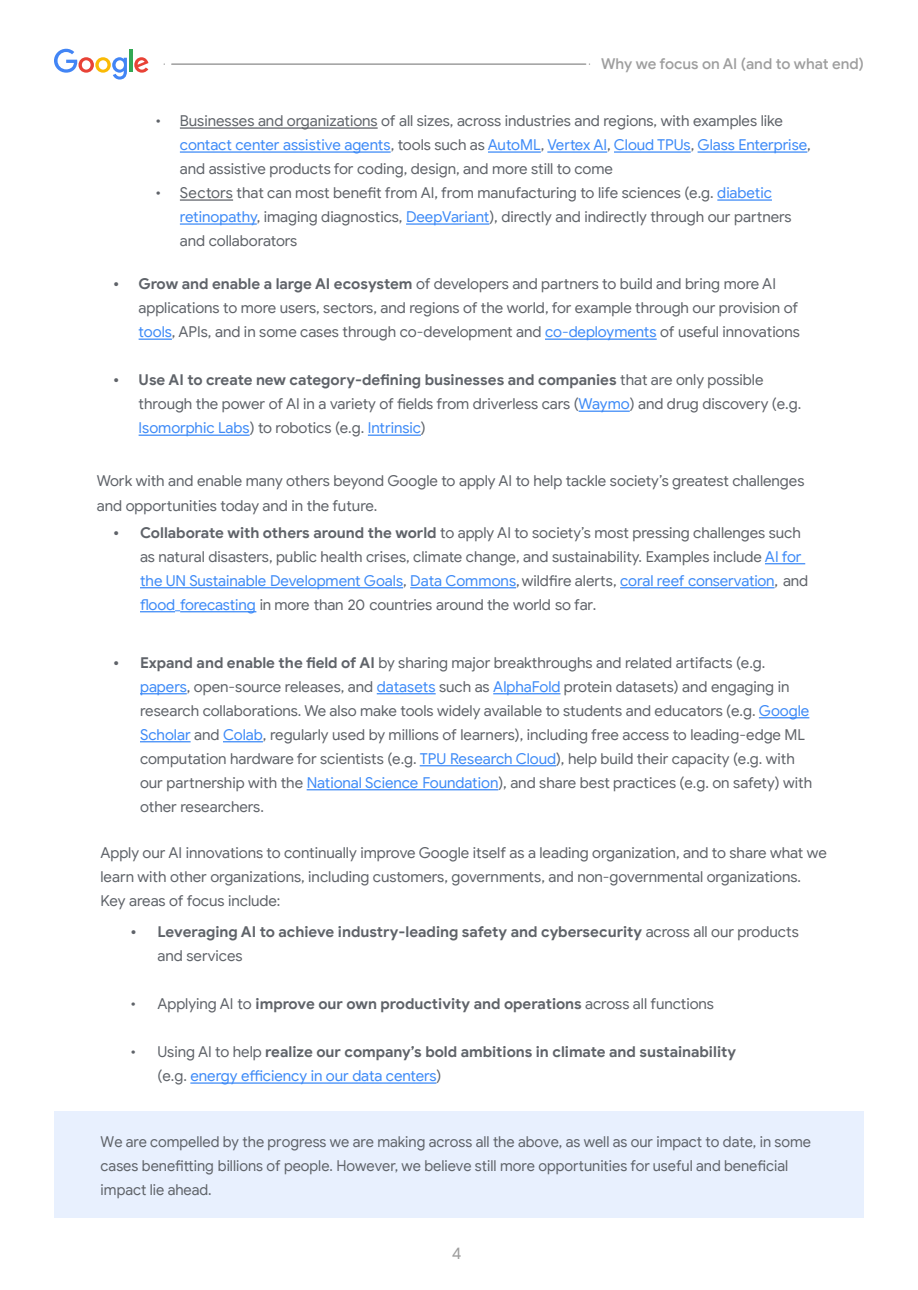
<style>
.page{position:relative;width:918px;height:1290px;background:#fff}
.page>*{position:absolute;margin:0;border:0;box-sizing:border-box;transform-origin:0 0}
.t1{font:16.5px "Google Sans Display";color:#9e9e9e}
.t2{font:15px/24px "Google Sans";color:#5f6369}
.t3{font:700 15px/24.2px "Google Sans";color:#5f6369}
.t4{font:500 15px "Google Sans";color:#9e9e9e}
.s1{color:#3d8af7}
.s2{font-weight:700}
.s3{font-weight:400}
.s4{font-weight:400;color:#3d8af7}
</style>
<div class="page">
<div style="left:54px;top:1112px;width:810px;height:106px;background:#e8f0fe"></div>
<hr style="left:180px;top:127px;width:198px;height:2px;background:#5f6369">
<hr style="left:180px;top:151px;width:211px;height:2px;background:#3d8af7">
<hr style="left:488px;top:151px;width:53px;height:2px;background:#3d8af7">
<hr style="left:547px;top:151px;width:60px;height:2px;background:#3d8af7">
<hr style="left:614px;top:151px;width:77px;height:2px;background:#3d8af7">
<hr style="left:698px;top:151px;width:109px;height:2px;background:#3d8af7">
<hr style="left:180px;top:199px;width:53px;height:2px;background:#5f6369">
<hr style="left:717px;top:199px;width:55px;height:2px;background:#3d8af7">
<hr style="left:180px;top:223px;width:77px;height:2px;background:#3d8af7">
<hr style="left:406px;top:223px;width:83px;height:2px;background:#3d8af7">
<hr style="left:139px;top:339px;width:33px;height:1px;background:#3d8af7">
<hr style="left:545px;top:339px;width:112px;height:1px;background:#3d8af7">
<hr style="left:579px;top:411px;width:51px;height:1px;background:#3d8af7">
<hr style="left:139px;top:435px;width:111px;height:1px;background:#3d8af7">
<hr style="left:368px;top:435px;width:53px;height:1px;background:#3d8af7">
<hr style="left:765px;top:563px;width:40px;height:1px;background:#3d8af7">
<hr style="left:140px;top:587px;width:263px;height:1px;background:#3d8af7">
<hr style="left:410px;top:587px;width:106px;height:1px;background:#3d8af7">
<hr style="left:620px;top:587px;width:155px;height:1px;background:#3d8af7">
<hr style="left:140px;top:611px;width:35px;height:1px;background:#3d8af7">
<hr style="left:180px;top:611px;width:76px;height:1px;background:#3d8af7">
<hr style="left:140px;top:693px;width:47px;height:1px;background:#3d8af7">
<hr style="left:377px;top:693px;width:59px;height:1px;background:#3d8af7">
<hr style="left:493px;top:693px;width:68px;height:1px;background:#3d8af7">
<hr style="left:759px;top:717px;width:50px;height:1px;background:#3d8af7">
<hr style="left:140px;top:741px;width:51px;height:1px;background:#3d8af7">
<hr style="left:223px;top:741px;width:40px;height:1px;background:#3d8af7">
<hr style="left:420px;top:765px;width:136px;height:1px;background:#3d8af7">
<hr style="left:307px;top:789px;width:191px;height:1px;background:#3d8af7">
<hr style="left:190px;top:1082px;width:247px;height:2px;background:#3d8af7">
<svg style="left:54px;top:49px;width:73px;height:31px"></svg>
<hr style="left:129px;top:50px;width:4px;height:22px;background:#33a854">
<svg style="left:134px;top:57px;width:14px;height:16px"></svg>
<hr style="left:172px;top:63px;width:414px;height:2px;background:#9e9e9e">
<p class="t4" style="left:601px;top:55px;width:264px">Why we focus on AI (and to what end)</p>
<p class="t2" style="left:180px;top:109px;width:633px;text-indent:-24px">• Businesses and organizations of all sizes, across industries and regions, with examples like <span class="s1">contact center assistive agents</span>, tools such as <span class="s1">AutoML</span>, <span class="s1">Vertex AI</span>, <span class="s1">Cloud TPUs</span>, <span class="s1">Glass Enterprise</span>, and assistive products for coding, design, and more still to come</p>
<p class="t2" style="left:180px;top:181px;width:613px;text-indent:-24px">• Sectors that can most benefit from AI, from manufacturing to life sciences (e.g. <span class="s1">diabetic retinopathy</span>, imaging diagnostics, <span class="s1">DeepVariant</span>), directly and indirectly through our partners and collaborators</p>
<p class="t2" style="left:139px;top:272px;width:663px;text-indent:-26px"><span class="s2">• Grow and enable a large AI ecosystem</span> of developers and partners to build and bring more AI applications to more users, sectors, and regions of the world, for example through our provision of <span class="s1">tools</span>, APIs, and in some cases through co-development and <span class="s1">co-deployments</span> of useful innovations</p>
<p class="t2" style="left:139px;top:368px;width:664px;text-indent:-26px"><span class="s2">• Use AI to create new category-defining businesses and companies</span> that are only possible through the power of AI in a variety of fields from driverless cars (<span class="s1">Waymo</span>) and drug discovery (e.g.<br><span class="s1">Isomorphic Labs</span>) to robotics (e.g. <span class="s1">Intrinsic</span>)</p>
<p class="t2" style="left:97px;top:469px;width:709px">Work with and enable many others beyond Google to apply AI to help tackle society’s greatest challenges and opportunities today and in the future.</p>
<p class="t2" style="left:140px;top:521px;width:670px;text-indent:-27px"><span class="s2">• Collaborate with others around the world</span> to apply AI to society’s most pressing challenges such as natural disasters, public health crises, climate change, and sustainability. Examples include <span class="s1">AI for the UN Sustainable Development Goals</span>, <span class="s1">Data Commons</span>, wildfire alerts, <span class="s1">coral reef conservation</span>, and <span class="s1">flood forecasting</span> in more than 20 countries around the world so far.</p>
<p class="t2" style="left:140px;top:651px;width:674px;text-indent:-27px"><span class="s2">• Expand and enable the field of AI</span> by sharing major breakthroughs and related artifacts (e.g. <span class="s1">papers</span>, open-source releases, and <span class="s1">datasets</span> such as <span class="s1">AlphaFold</span> protein datasets) and engaging in research collaborations. We also make tools widely available to students and educators (e.g. <span class="s1">Google Scholar</span> and <span class="s1">Colab</span>, regularly used by millions of learners), including free access to leading-edge ML computation hardware for scientists (e.g. <span class="s1">TPU Research Cloud</span>), help build their capacity (e.g. with our partnership with the <span class="s1">National Science Foundation</span>), and share best practices (e.g. on safety) with other researchers.</p>
<p class="t2" style="left:100px;top:840px;width:728px">Apply our AI innovations to continually improve Google itself as a leading organization, and to share what we learn with other organizations, including customers, governments, and non-governmental organizations.<br>Key areas of focus include:</p>
<p class="t3" style="left:158px;top:920px;width:643px;text-indent:-27px">• Leveraging AI to achieve industry-leading safety and cybersecurity <span class="s3">across all our products and services</span></p>
<p class="t3" style="left:131px;top:992px;width:585px"><span class="s3">• Applying AI to</span> improve our own productivity and operations <span class="s3">across all functions</span></p>
<p class="t3" style="left:158px;top:1040px;width:580px;text-indent:-27px"><span class="s3">• Using AI to help</span> realize our company’s bold ambitions in climate and sustainability <span class="s3">(e.g.</span> <span class="s4">energy efficiency in our data centers</span><span class="s3">)</span></p>
<p class="t2" style="left:101px;top:1130px;width:712px">We are compelled by the progress we are making across all the above, as well as our impact to date, in some cases benefitting billions of people. However, we believe still more opportunities for useful and beneficial impact lie ahead.</p>
<p class="t1" style="left:452px;top:1243px;width:11px">4</p>
</div>
